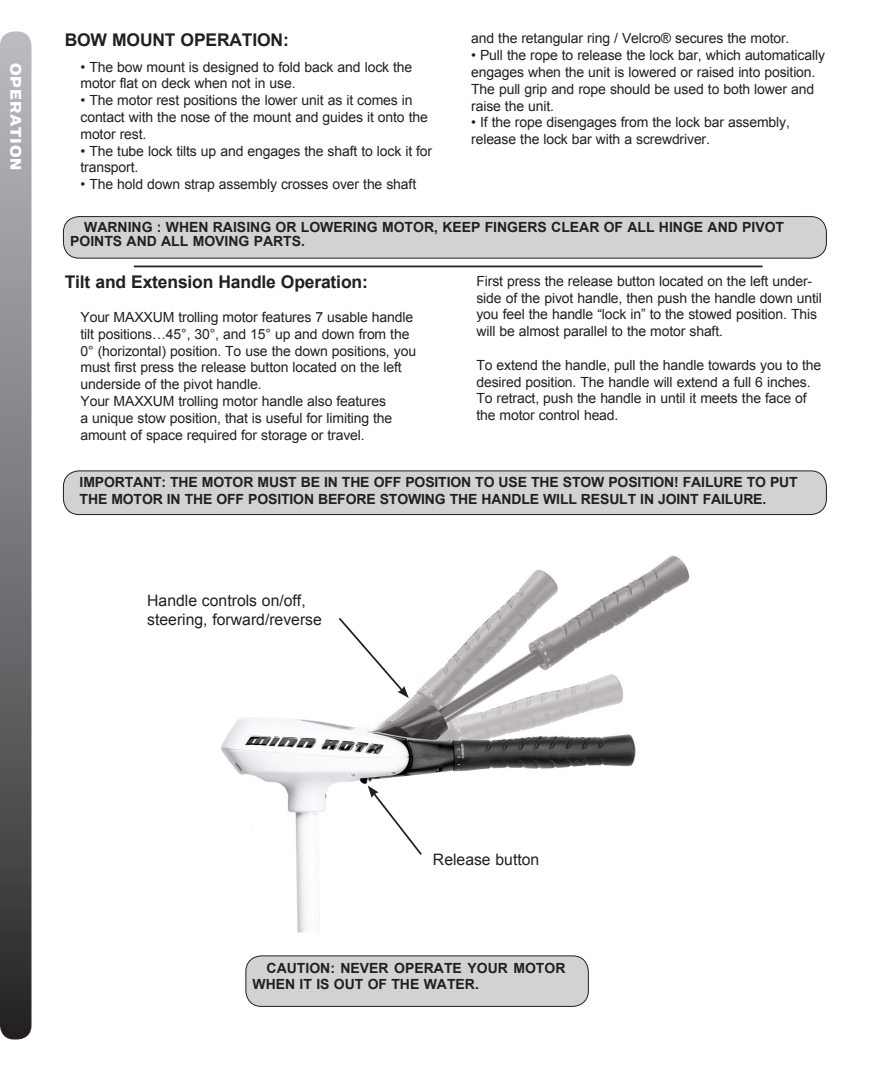
<style>
.page{position:relative;width:882px;height:1071px;background:#fff}
.page>*{position:absolute;margin:0;border:0;box-sizing:border-box;transform-origin:0 0}
.body{font:700 17.5px "Arial";letter-spacing:-.01em;color:#231f20}
.side{font:17.5px "Simian Display Chimpanzee";letter-spacing:.05em;color:#fff}
.t1{font:15.75px/18.9px "Arial";color:#231f20}
.body-2{font:14px/16.8px "Arial";letter-spacing:-.01em;color:#231f20}
.body-3{font:700 14px/16.8px "Arial";letter-spacing:-.01em;color:#231f20}
.warn{font:700 14px/14px "Arial";color:#231f20}
.CAUTION{font:700 14px/15.8px "Arial";color:#231f20}
</style>
<div class="page">
<div style="left:63px;top:217px;width:763px;height:41px;background:#d1d2d4;border-radius:16px"></div>
<div style="left:63px;top:216px;width:764px;height:43px;border:1px solid #231f20;border-radius:16px"></div>
<div style="left:63px;top:471px;width:763px;height:44px;background:#d1d2d4;border-radius:16px"></div>
<div style="left:63px;top:470px;width:764px;height:45px;border:1px solid #231f20;border-radius:16px"></div>
<div style="left:246px;top:956px;width:342px;height:50px;background:#d1d2d4;border-radius:16px"></div>
<div style="left:245px;top:955px;width:344px;height:52px;border:1px solid #231f20;border-radius:16px"></div>
<img style="left:221px;top:555px;width:469px;height:377px">
<svg style="left:337px;top:616px;width:72px;height:82px"></svg>
<div style="left:146px;top:593px;width:192px;height:42px;background:#fff"></div>
<div style="left:431px;top:852px;width:183px;height:30px;background:#fff"></div>
<svg style="left:368px;top:786px;width:56px;height:71px"></svg>
<hr style="left:134px;top:266px;width:629px;height:1px;background:#231f20">
<svg style="left:0;top:32px;width:32px;height:1008px;background:#747578"></svg>
<p class="side" style="left:25px;top:63px;width:109px;rotate:90deg">OPERATION</p>
<p class="body" style="left:65px;top:28px;width:226px">BOW MOUNT OPERATION:</p>
<p class="body-2" style="left:80px;top:58px;width:333px">• The bow mount is designed to fold back and lock the motor flat on deck when not in use.</p>
<p class="body-2" style="left:80px;top:92px;width:349px">• The motor rest positions the lower unit as it comes in contact with the nose of the mount and guides it onto the motor rest.</p>
<p class="body-2" style="left:80px;top:142px;width:353px">• The tube lock tilts up and engages the shaft to lock it for transport.</p>
<p class="body-2" style="left:80px;top:176px;width:337px">• The hold down strap assembly crosses over the shaft</p>
<p class="body-2" style="left:471px;top:30px;width:320px">and the retangular ring / Velcro® secures the motor.</p>
<p class="body-2" style="left:471px;top:47px;width:355px">• Pull the rope to release the lock bar, which automatically engages when the unit is lowered or raised into position.<br>The pull grip and rope should be used to both lower and raise the unit.</p>
<p class="body-2" style="left:471px;top:114px;width:320px">• If the rope disengages from the lock bar assembly, release the lock bar with a screwdriver.</p>
<p class="warn" style="left:70px;top:220px;width:716px;text-indent:14px">WARNING : WHEN RAISING OR LOWERING MOTOR, KEEP FINGERS CLEAR OF ALL HINGE AND PIVOT<br>POINTS AND ALL MOVING PARTS.</p>
<p class="body" style="left:65px;top:271px;width:305px">Tilt and Extension Handle Operation:</p>
<p class="body-2" style="left:80px;top:309px;width:337px">Your MAXXUM trolling motor features 7 usable handle tilt positions…45°, 30°, and 15° up and down from the 0° (horizontal) position. To use the down positions, you must first press the release button located on the left underside of the pivot handle.</p>
<p class="body-2" style="left:80px;top:393px;width:313px">Your MAXXUM trolling motor handle also features a unique stow position, that is useful for limiting the amount of space required for storage or travel.</p>
<p class="body-2" style="left:476px;top:273px;width:347px">First press the release button located on the left under&shy;side of the pivot handle, then push the handle down until you feel the handle “lock in” to the stowed position. This will be almost parallel to the motor shaft.</p>
<p class="body-2" style="left:476px;top:357px;width:346px">To extend the handle, pull the handle towards you to the desired position. The handle will extend a full 6 inches.</p>
<p class="body-2" style="left:476px;top:390px;width:332px">To retract, push the handle in until it meets the face of the motor control head.</p>
<p class="body-3" style="left:80px;top:474px;width:720px">IMPORTANT: THE MOTOR MUST BE IN THE OFF POSITION TO USE THE STOW POSITION! FAILURE TO PUT<br>THE MOTOR IN THE OFF POSITION BEFORE STOWING THE HANDLE WILL RESULT IN JOINT FAILURE.</p>
<p class="t1" style="left:147px;top:591px;width:176px">Handle controls on/off, steering, forward/reverse</p>
<p class="t1" style="left:433px;top:850px;width:108px">Release button</p>
<p class="CAUTION" style="left:253px;top:960px;width:314px;text-indent:14px">CAUTION: NEVER OPERATE YOUR MOTOR<br>WHEN IT IS OUT OF THE WATER.</p>
</div>
